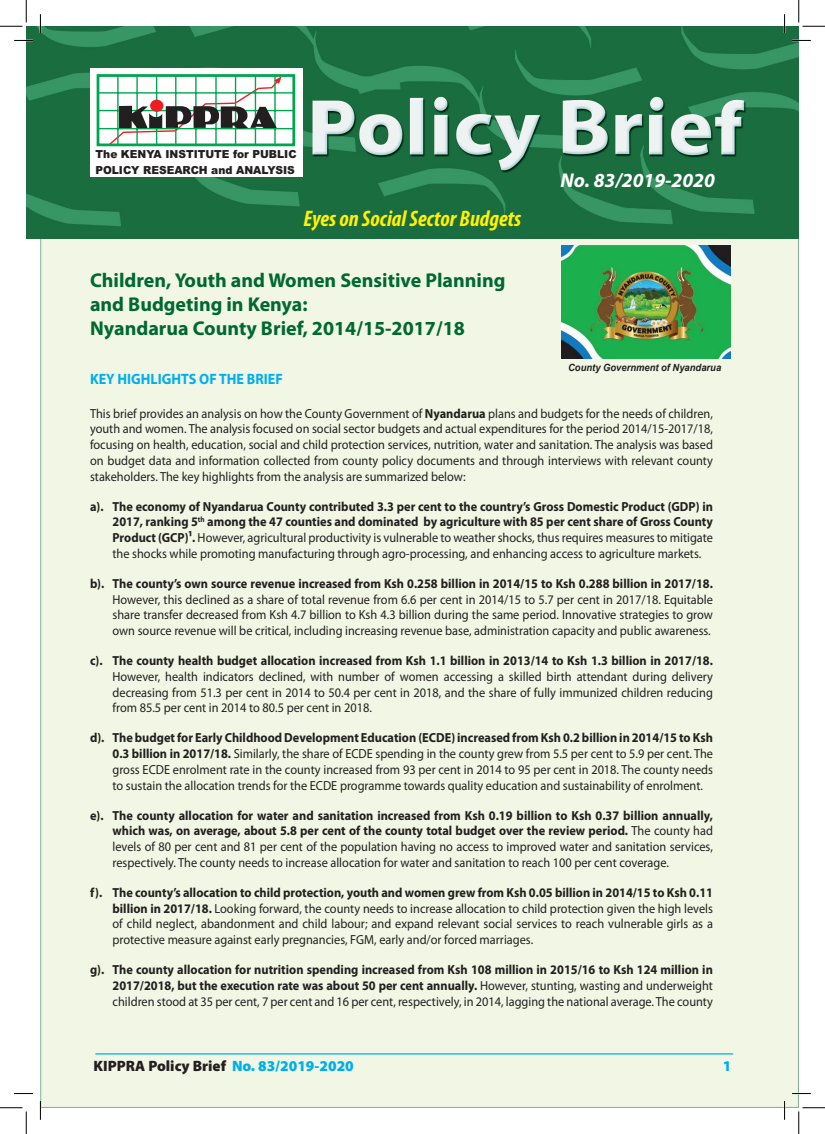
<style>
.page{position:relative;width:825px;height:1134px;background:#fff}
.page>*{position:absolute;margin:0;border:0;box-sizing:border-box;transform-origin:0 0}
.t1{font:italic 700 condensed 22.5px "Myriad Pro";color:#fff101}
.t2{font:700 20px/24px "Myriad Pro";color:#006831}
.t3{font:italic 700 20px "Myriad Pro";color:#fff}
.t4{font:900 15px "Myriad Pro";color:#231f20}
.t5{font:700 15px "Myriad Pro";color:#00aeef;scale:.94 1}
.t6{font:900 15px "Myriad Pro";color:#00aeef}
.t7{font:13.12px/15.8px "Myriad Pro";color:#231f20;text-align:justify;scale:.94 1}
.t8{font:700 13.12px/15.8px "Myriad Pro";color:#231f20;text-align:justify;scale:.94 1}
.t9{font:900 11.12px/15.8px "Arial";color:#231f20;scale:.96 1}
.t10{font:italic 700 10px "Arial";color:#231f20;scale:.94 1}
.s1{font-weight:700}
.s2{font-weight:400}
.s3{color:#00aeef}
</style>
<div class="page">
<div style="left:41px;top:85px;width:757px;height:1022px;background:#f1f7e4"></div>
<hr style="left:95px;top:1053px;width:638px;height:1px;background:#00aeef">
<img style="left:26px;top:26px;width:773px;height:212px">
<div style="left:90px;top:69px;width:213px;height:108px;background:#fff"></div>
<div style="left:97px;top:74px;width:198px;height:72px;border:3px solid #00a54f"></div>
<hr style="left:98px;top:92px;width:195px;height:1px;background:#00a54f">
<hr style="left:98px;top:110px;width:195px;height:1px;background:#00a54f">
<hr style="left:98px;top:128px;width:195px;height:1px;background:#00a54f">
<hr style="left:117px;top:75px;width:2px;height:69px;background:#00a54f">
<hr style="left:136px;top:75px;width:2px;height:69px;background:#00a54f">
<hr style="left:156px;top:75px;width:1px;height:69px;background:#00a54f">
<hr style="left:175px;top:75px;width:1px;height:69px;background:#00a54f">
<hr style="left:195px;top:75px;width:2px;height:69px;background:#00a54f">
<hr style="left:215px;top:75px;width:2px;height:69px;background:#00a54f">
<hr style="left:235px;top:75px;width:1px;height:69px;background:#00a54f">
<hr style="left:255px;top:75px;width:1px;height:69px;background:#00a54f">
<hr style="left:274px;top:75px;width:2px;height:69px;background:#00a54f">
<svg style="left:107px;top:76px;width:175px;height:70px"></svg>
<img style="left:562px;top:245px;width:168px;height:113px">
<svg style="left:14px;top:40px;width:19px;height:1px"></svg>
<svg style="left:792px;top:40px;width:19px;height:1px"></svg>
<svg style="left:14px;top:1093px;width:19px;height:1px"></svg>
<svg style="left:792px;top:1092px;width:19px;height:2px"></svg>
<svg style="left:40px;top:14px;width:1px;height:19px"></svg>
<svg style="left:40px;top:1100px;width:1px;height:19px"></svg>
<svg style="left:784px;top:14px;width:1px;height:19px"></svg>
<svg style="left:784px;top:1101px;width:1px;height:18px"></svg>
<svg style="left:0;top:0;width:27px;height:27px"></svg>
<svg style="left:0;top:1107px;width:27px;height:26px"></svg>
<svg style="left:798px;top:0;width:27px;height:27px"></svg>
<svg style="left:798px;top:1107px;width:27px;height:26px"></svg>
<p class="t9" style="left:95px;top:146px;width:211px">The KENYA INSTITUTE for PUBLIC<br>POLICY RESEARCH and ANALYSIS</p>
<h1 class="t1" style="left:304px;top:205px;width:219px">Eyes on Social Sector Budgets</h1>
<h2 class="t2" style="left:90px;top:268px;width:417px">Children, Youth and Women Sensitive Planning and Budgeting in Kenya:<br>Nyandarua County Brief, 2014/15-2017/18</h2>
<h2 class="t3" style="left:561px;top:167px;width:156px">No. 83/2019-2020</h2>
<p class="t10" style="left:568px;top:361px;width:164px">County Government of Nyandarua</p>
<p class="t5" style="left:90px;top:369px;width:207px">KEY HIGHLIGHTS OF THE BRIEF</p>
<p class="t7" style="left:90px;top:405px;width:664px">This brief provides an analysis on how the County Government of <span class="s1">Nyandarua</span> plans and budgets for the needs of children, youth and women. The analysis focused on social sector budgets and actual expenditures for the period 2014/15-2017/18, focusing on health, education, social and child protection services, nutrition, water and sanitation. The analysis was based on budget data and information collected from county policy documents and through interviews with relevant county stakeholders. The key highlights from the analysis are summarized below:</p>
<p class="t8" style="left:113px;top:498px;width:640px;text-indent:-22px">a). The economy of Nyandarua County contributed 3.3 per cent to the country’s Gross Domestic Product (GDP) in 2017, ranking 5<sup>th</sup> among the 47 counties and dominated by agriculture with 85 per cent share of Gross County Product (GCP)1. <span class="s2">However, agricultural productivity is vulnerable to weather shocks, thus requires measures to mitigate the shocks while promoting manufacturing through agro-processing, and enhancing access to agriculture markets.</span></p>
<p class="t8" style="left:90px;top:575px;width:664px">b). The county’s own source revenue increased from Ksh 0.258 billion in 2014/15 to Ksh 0.288 billion in 2017/18.</p>
<p class="t7" style="left:113px;top:591px;width:640px">However, this declined as a share of total revenue from 6.6 per cent in 2014/15 to 5.7 per cent in 2017/18. Equitable share transfer decreased from Ksh 4.7 billion to Ksh 4.3 billion during the same period. Innovative strategies to grow own source revenue will be critical, including increasing revenue base, administration capacity and public awareness.</p>
<p class="t8" style="left:90px;top:652px;width:664px">c). The county health budget allocation increased from Ksh 1.1 billion in 2013/14 to Ksh 1.3 billion in 2017/18.</p>
<p class="t7" style="left:113px;top:668px;width:640px">However, health indicators declined, with number of women accessing a skilled birth attendant during delivery decreasing from 51.3 per cent in 2014 to 50.4 per cent in 2018, and the share of fully immunized children reducing from 85.5 per cent in 2014 to 80.5 per cent in 2018.</p>
<p class="t7" style="left:113px;top:729px;width:640px;text-indent:-23px"><span class="s1">d). The budget for Early Childhood Development Education (ECDE) increased from Ksh 0.2 billion in 2014/15 to Ksh 0.3 billion in 2017/18.</span> Similarly, the share of ECDE spending in the county grew from 5.5 per cent to 5.9 per cent. The gross ECDE enrolment rate in the county increased from 93 per cent in 2014 to 95 per cent in 2018. The county needs to sustain the allocation trends for the ECDE programme towards quality education and sustainability of enrolment.</p>
<p class="t7" style="left:113px;top:807px;width:640px;text-indent:-23px"><span class="s1">e). The county allocation for water and sanitation increased from Ksh 0.19 billion to Ksh 0.37 billion annually, which was, on average, about 5.8 per cent of the county total budget over the review period.</span> The county had levels of 80 per cent and 81 per cent of the population having no access to improved water and sanitation services, respectively. The county needs to increase allocation for water and sanitation to reach 100 per cent coverage.</p>
<p class="t7" style="left:113px;top:884px;width:640px;text-indent:-23px"><span class="s1">f). The county’s allocation to child protection, youth and women grew from Ksh 0.05 billion in 2014/15 to Ksh 0.11 billion in 2017/18.</span> Looking forward, the county needs to increase allocation to child protection given the high levels of child neglect, abandonment and child labour; and expand relevant social services to reach vulnerable girls as a protective measure against early pregnancies, FGM, early and/or forced marriages.</p>
<p class="t8" style="left:113px;top:961px;width:640px;text-indent:-23px">g). The county allocation for nutrition spending increased from Ksh 108 million in 2015/16 to Ksh 124 million in 2017/2018, but the execution rate was about 50 per cent annually. <span class="s2">However, stunting, wasting and underweight children stood at 35 per cent, 7 per cent and 16 per cent, respectively, in 2014, lagging the national average. The county</span></p>
<p class="t4" style="left:94px;top:1055px;width:262px">KIPPRA Policy Brief <span class="s3">No. 83/2019-2020</span></p>
<p class="t6" style="left:723px;top:1055px;width:10px">1</p>
</div>
